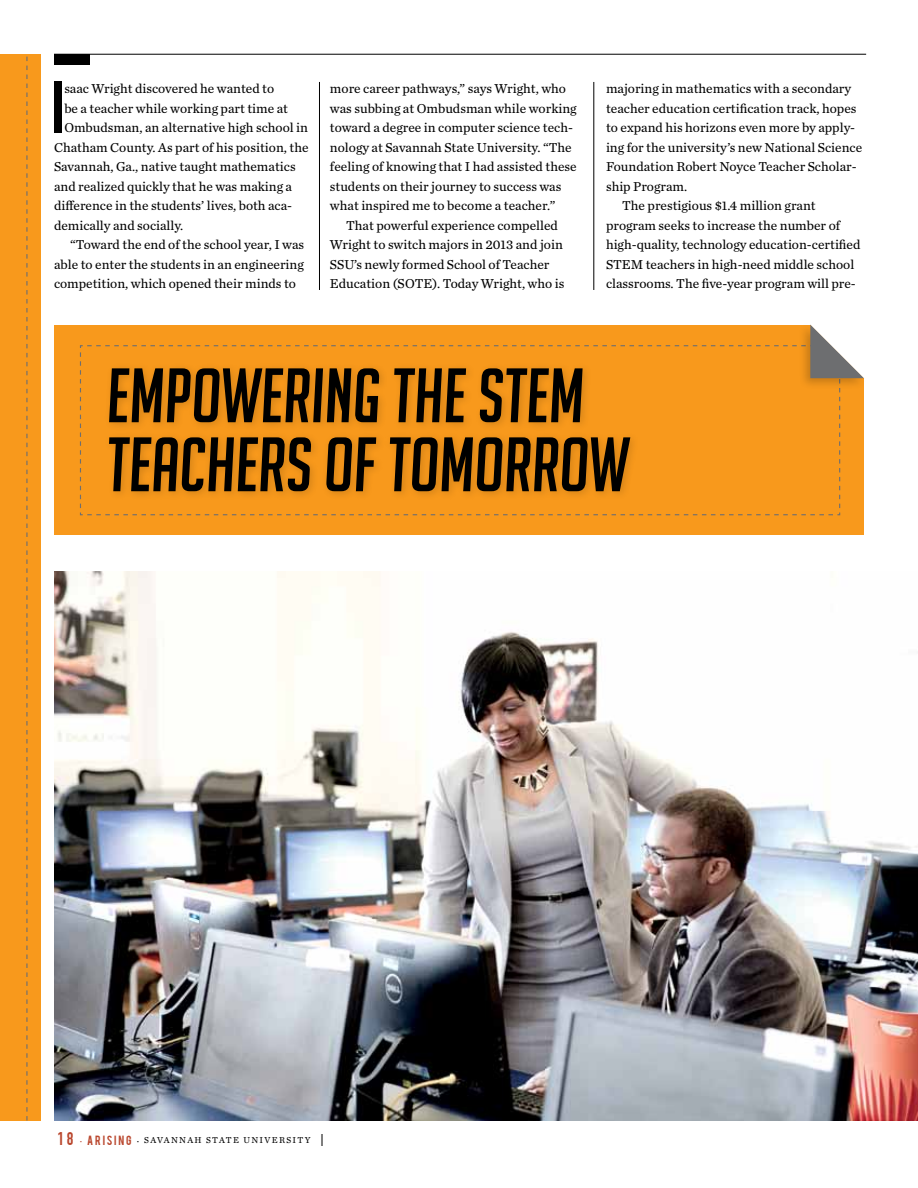
<style>
.page{position:relative;width:918px;height:1188px;background:#fff}
.page>*{position:absolute;margin:0;border:0;box-sizing:border-box;transform-origin:0 0}
.t1{font:italic 75px/69px "Big Noodle Titling";color:#000}
.t2{font:57.3px "Bebas";color:#000}
.t3{font:13.5px/19.5px "Chronicle Text G2";color:#000}
.t4{font:9px "Chronicle Text G2";letter-spacing:.15em;color:#000}
.s1{font-family:"DIN Condensed";font-weight:700;font-size:18px;color:#ba482f}
.s2{font-size:10.5px;color:#ba482f}
.s3{font-family:"Bebas";font-size:10.5px;color:#ba482f}
.s4{font-size:10.5px}
.s5{font-family:"DIN Condensed";font-weight:700;font-size:12px}
</style>
<div class="page">
<div style="left:54px;top:325px;width:810px;height:210px;background:#f8991c"></div>
<svg style="left:80px;top:324px;width:784px;height:191px"></svg>
<div style="left:54px;top:54px;width:35px;height:11px;background:#000"></div>
<hr style="left:54px;top:54px;width:812px;height:1px;background:#000">
<div style="left:0;top:54px;width:40px;height:1066px;background:#f8991c"></div>
<hr style="left:319px;top:82px;width:1px;height:208px;background:#000">
<hr style="left:594px;top:82px;width:1px;height:208px;background:#000">
<img style="left:54px;top:571px;width:864px;height:549px">
<div style="left:104px;top:362px;width:536px;height:140px;background:#000;opacity:.15"></div>
<svg style="left:26px;top:57px;width:2px;height:1063px"></svg>
<h2 class="t2" style="left:51px;top:65px;width:9px">I</h2>
<p class="t3" style="left:64px;top:78px;width:211px">saac Wright discovered he wanted to</p>
<p class="t3" style="left:64px;top:98px;width:225px">be a teacher while working part time at</p>
<p class="t3" style="left:64px;top:117px;width:245px">Ombudsman, an alternative high school in</p>
<p class="t3" style="left:54px;top:137px;width:256px">Chatham County. As part of his position, the</p>
<p class="t3" style="left:54px;top:156px;width:243px">Savannah, Ga., native taught mathematics</p>
<p class="t3" style="left:54px;top:176px;width:240px">and realized quickly that he was making a</p>
<p class="t3" style="left:54px;top:195px;width:240px">difference in the students’ lives, both aca-</p>
<p class="t3" style="left:54px;top:215px;width:131px">demically and socially.</p>
<p class="t3" style="left:70px;top:234px;width:236px">“Toward the end of the school year, I was</p>
<p class="t3" style="left:54px;top:254px;width:251px">able to enter the students in an engineering</p>
<p class="t3" style="left:54px;top:273px;width:244px">competition, which opened their minds to</p>
<p class="t3" style="left:330px;top:78px;width:248px">more career pathways,” says Wright, who was subbing at Ombudsman while working toward a degree in computer science tech&shy;nology at Savannah State University. “The feeling of knowing that I had assisted these students on their journey to success was what inspired me to become a teacher.” That powerful experience compelled Wright to switch majors in 2013 and join SSU’s newly formed School of Teacher Education (SOTE). Today Wright, who is</p>
<p class="t3" style="left:606px;top:78px;width:258px">majoring in mathematics with a secondary teacher education certification track, hopes to expand his horizons even more by apply&shy;ing for the university’s new National Science Foundation Robert Noyce Teacher Scholar&shy;ship Program.<br>The prestigious $1.4 million grant program seeks to increase the number of high-quality, technology education-certified STE</p>
<p class="t3" style="left:606px;top:254px;width:251px;text-align:right">M teachers in high-need middle school classrooms. The five-year program will pre-</p>
<h1 class="t1" style="left:107px;top:361px;width:524px">EMPOWERING THE STEM<br>TEACHERS OF TOMORROW</h1>
<p class="t4" style="left:58px;top:1134px;width:267px"><span class="s1">18</span> <span class="s2">·</span> <span class="s3">ARISING</span> <span class="s4">·</span> savannah state university <span class="s5">|</span></p>
</div>
